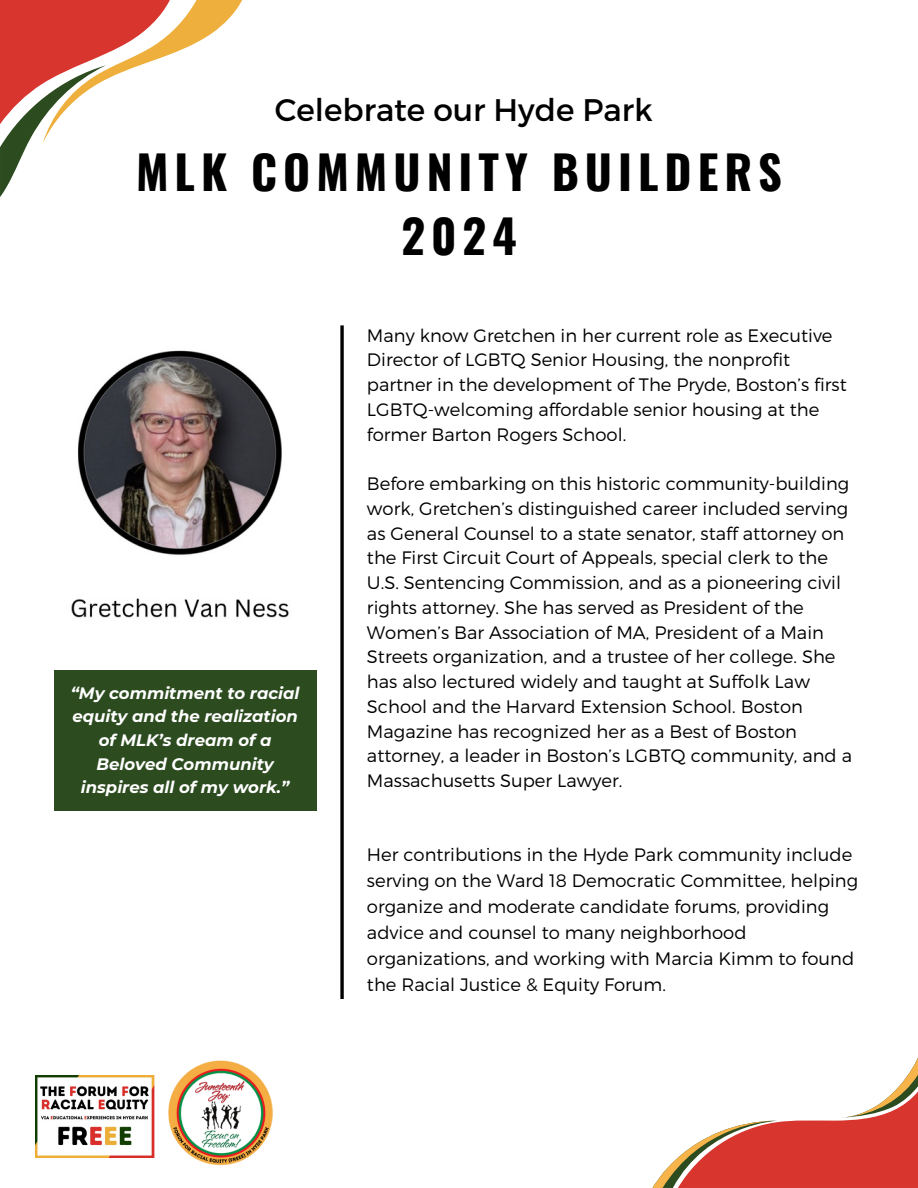
<style>
.page{position:relative;width:918px;height:1188px;background:#fff}
.page>*{position:absolute;margin:0;border:0;box-sizing:border-box;transform-origin:0 0}
.t1{font:700 46.2px/64.1px "Oswald";letter-spacing:.13em;color:#000;text-align:center}
.t2{font:31.2px "Montserrat";color:#000}
.t3{font:300 18px/24.8px "Montserrat";color:#000}
.t4{font:italic 700 16.5px/23.7px "Montserrat";color:#fff;text-align:center}
</style>
<div class="page">
<svg style="left:340px;top:325px;width:4px;height:674px;background:#272727"></svg>
<svg style="left:0;top:0;width:242px;height:197px"></svg>
<svg style="left:653px;top:1057px;width:265px;height:131px"></svg>
<img style="left:35px;top:1076px;width:120px;height:82px">
<img style="left:168px;top:1060px;width:105px;height:107px">
<img style="left:71px;top:350px;width:218px;height:268px">
<div style="left:54px;top:670px;width:262px;height:141px;background:#2c4b1f"></div>
<p class="t2" style="left:275px;top:90px;width:379px">Celebrate our Hyde Park</p>
<p class="t1" style="left:136px;top:139px;width:647px">MLK COMMUNITY BUILDERS<br>2024</p>
<p class="t4" style="left:71px;top:681px;width:230px">“My commitment to racial equity and the realization of MLK’s dream of a<br>Beloved Community inspires all of my work.”</p>
<h2 class="t3" style="left:367px;top:322px;width:481px">Many know Gretchen in her current role as Executive Director of LGBTQ Senior Housing, the nonprofit partner in the development of The Pryde, Boston’s first LGBTQ-welcoming affordable senior housing at the former Barton Rogers School.</h2>
<h1 class="t3" style="left:367px;top:470px;width:487px">Before embarking on this historic community-building work, Gretchen’s distinguished career included serving as General Counsel to a state senator, staff attorney on the First Circuit Court of Appeals, special clerk to the U.S. Sentencing Commission, and as a pioneering civil rights attorney. She has served as President of the Women’s Bar Association of MA, President of a Main Streets organization, and a trustee of her college. She has also lectured widely and taught at Suffolk Law School and the Harvard Extension School. Boston Magazine has recognized her as a Best of Boston attorney, a leader in Boston’s LGBTQ community, and a Massachusetts Super Lawyer.</h1>
<p class="t3" style="left:367px;top:841px;width:493px;line-height:25.8px">Her contributions in the Hyde Park community include serving on the Ward 18 Democratic Committee, helping organize and moderate candidate forums, providing advice and counsel to many neighborhood organizations, and working with Marcia Kimm to found the Racial Justice &amp; Equity Forum.</p>
</div>
